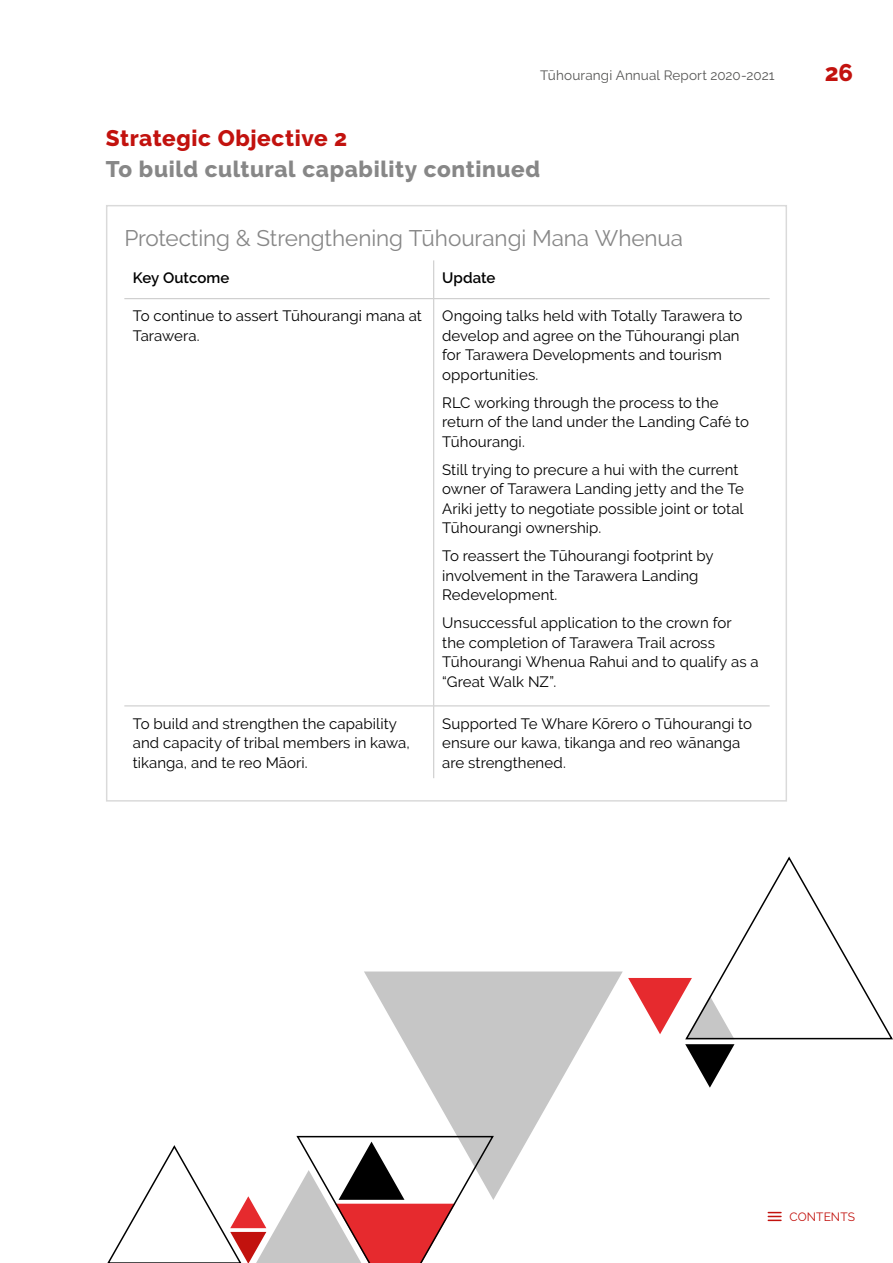
<style>
.page{position:relative;width:893px;height:1263px;background:#fff}
.page>*{position:absolute;margin:0;border:0;box-sizing:border-box;transform-origin:0 0}
.t1{font:800 24px "Raleway";color:#c2120e}
.t2{font:22.5px "Raleway";letter-spacing:-.005em;color:#878787}
.t3{font:800 22.5px "Raleway";letter-spacing:.025em;color:#878787}
.t4{font:800 22.5px "Raleway";letter-spacing:.025em;color:#c2120e}
.t5{font:15px/19.5px "Raleway";letter-spacing:.005em;color:#000}
.t6{font:600 15px "Raleway";color:#000}
.t7{font:13.5px "Raleway";letter-spacing:.01em;color:#575756}
.t8{font:12px "Raleway";letter-spacing:.01em;color:#c2120e}
</style>
<div class="page">
<svg style="left:768px;top:1212px;width:13px;height:9px"></svg>
<hr style="left:433px;top:706px;width:1px;height:72px;background:#c6c6c6">
<hr style="left:433px;top:260px;width:1px;height:38px;background:#c6c6c6">
<hr style="left:433px;top:299px;width:1px;height:406px;background:#c6c6c6">
<hr style="left:434px;top:705px;width:336px;height:1px;background:#c6c6c6">
<hr style="left:124px;top:705px;width:310px;height:1px;background:#c6c6c6">
<hr style="left:124px;top:298px;width:310px;height:1px;background:#c6c6c6">
<hr style="left:434px;top:298px;width:336px;height:1px;background:#c6c6c6">
<svg style="left:628px;top:856px;width:265px;height:232px"></svg>
<svg style="left:364px;top:971px;width:259px;height:226px;fill:#c6c6c6"></svg>
<svg style="left:107px;top:1134px;width:388px;height:129px"></svg>
<p class="t7" style="left:540px;top:67px;width:236px">Tūhourangi Annual Report 2020-2021</p>
<h1 class="t1" style="left:825px;top:59px;width:30px">26</h1>
<h2 class="t4" style="left:106px;top:125px;width:243px">Strategic Objective 2</h2>
<h2 class="t3" style="left:106px;top:156px;width:436px">To build cultural capability continued</h2>
<h2 class="t2" style="left:124px;top:225px;width:560px">Protecting &amp; Strengthening Tūhourangi Mana Whenua</h2>
<p class="t6" style="left:133px;top:269px;width:98px">Key Outcome</p>
<p class="t6" style="left:442px;top:269px;width:55px">Update</p>
<p class="t5" style="left:133px;top:306px;width:291px">To continue to assert Tūhourangi mana at<br>Tarawera.</p>
<p class="t5" style="left:442px;top:306px;width:302px">Ongoing talks held with Totally Tarawera to develop and agree on the Tūhourangi plan for Tarawera Developments and tourism opportunities.</p>
<p class="t5" style="left:442px;top:393px;width:308px">RLC working through the process to the return of the land under the Landing Café to<br>Tūhourangi.</p>
<p class="t5" style="left:442px;top:460px;width:303px">Still trying to precure a hui with the current owner of Tarawera Landing jetty and the Te Ariki jetty to negotiate possible joint or total Tūhourangi ownership.</p>
<p class="t5" style="left:442px;top:546px;width:273px">To reassert the Tūhourangi footprint by involvement in the Tarawera Landing<br>Redevelopment.</p>
<p class="t5" style="left:442px;top:613px;width:318px">Unsuccessful application to the crown for<br>the completion of Tarawera Trail across Tūhourangi Whenua Rahui and to qualify as a “Great Walk NZ”.</p>
<p class="t5" style="left:133px;top:713px;width:279px">To build and strengthen the capability and capacity of tribal members in kawa, tikanga, and te reo Māori.</p>
<p class="t5" style="left:442px;top:713px;width:311px">Supported Te Whare Kōrero o Tūhourangi to ensure our kawa, tikanga and reo wānanga are strengthened.</p>
<p class="t8" style="left:789px;top:1210px;width:67px">CONTENTS</p>
</div>
